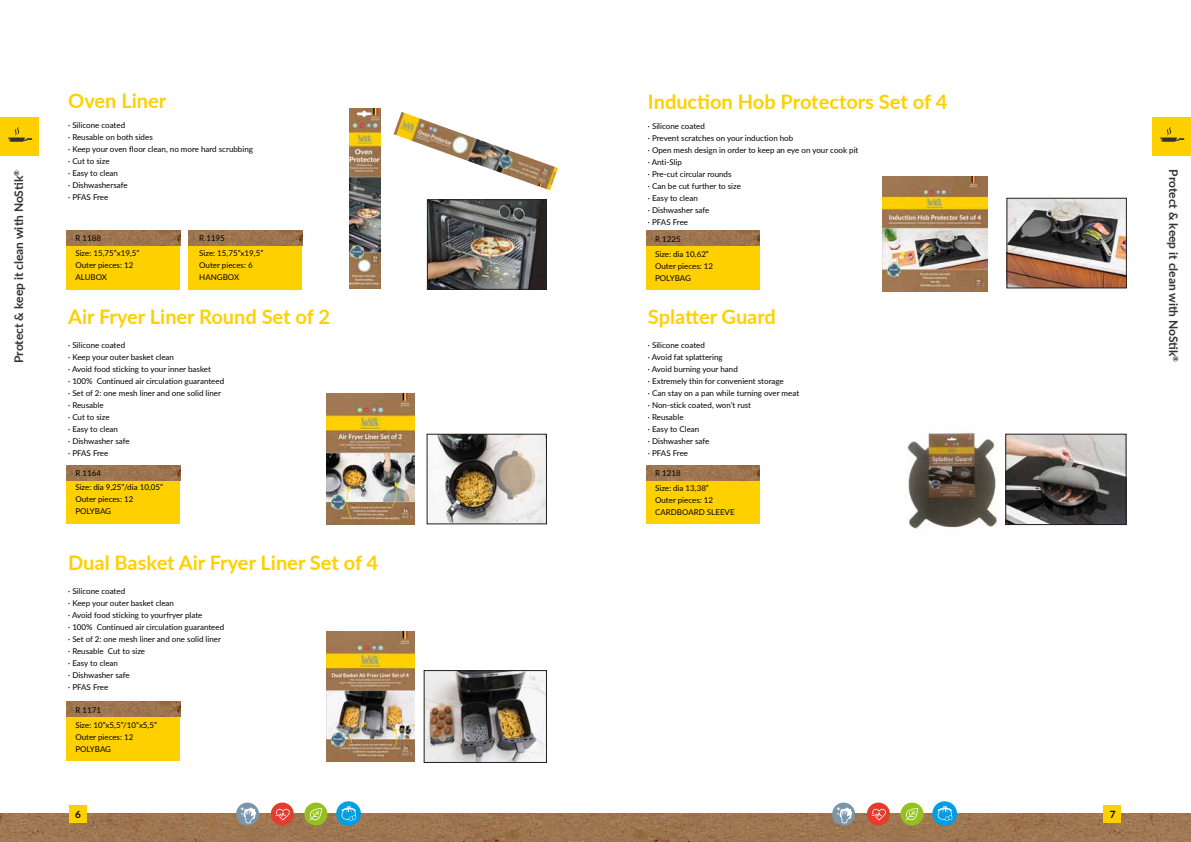
<style>
.page{position:relative;width:1191px;height:842px;background:#fff}
.page>*{position:absolute;margin:0;border:0;box-sizing:border-box;transform-origin:0 0}
.t1{font:700 20px "Lato";color:#ffd000}
.t2{font:700 12px "Lato";color:#333232}
.t3{font:700 10px "Lato";color:#000}
.t4{font:8px/12px "Lato";color:#000}
</style>
<div class="page">
<svg style="left:0;top:814px;width:1191px;height:28px;background:#9d7550"></svg>
<div style="left:69px;top:805px;width:18px;height:17px;background:#ffd000"></div>
<div style="left:1103px;top:805px;width:17px;height:17px;background:#ffd000"></div>
<div style="left:0;top:117px;width:39px;height:39px;background:#ffd000"></div>
<div style="left:1152px;top:117px;width:39px;height:39px;background:#ffd000"></div>
<svg style="left:8px;top:127px;width:24px;height:15px"></svg>
<svg style="left:1160px;top:127px;width:24px;height:15px"></svg>
<div style="left:304px;top:802px;width:23px;height:24px;background:#95c11f;border-radius:50%"></div>
<svg style="left:309px;top:808px;width:13px;height:12px"></svg>
<div style="left:271px;top:802px;width:23px;height:24px;background:#e63c2e;border-radius:50%"></div>
<svg style="left:275px;top:809px;width:15px;height:11px"></svg>
<svg style="left:236px;top:802px;width:23px;height:24px"></svg>
<svg style="left:240px;top:806px;width:17px;height:17px"></svg>
<div style="left:336px;top:801px;width:25px;height:25px;background:#009fe3;border-radius:50%"></div>
<svg style="left:341px;top:806px;width:16px;height:15px"></svg>
<div style="left:900px;top:802px;width:23px;height:24px;background:#95c11f;border-radius:50%"></div>
<svg style="left:905px;top:808px;width:13px;height:12px"></svg>
<div style="left:867px;top:802px;width:23px;height:24px;background:#e63c2e;border-radius:50%"></div>
<svg style="left:871px;top:809px;width:15px;height:11px"></svg>
<svg style="left:832px;top:802px;width:23px;height:24px"></svg>
<svg style="left:836px;top:806px;width:17px;height:17px"></svg>
<div style="left:932px;top:801px;width:25px;height:25px;background:#009fe3;border-radius:50%"></div>
<svg style="left:937px;top:806px;width:15px;height:15px"></svg>
<div style="left:67px;top:480px;width:113px;height:44px;background:#ffd000"></div>
<div style="left:646px;top:480px;width:114px;height:44px;background:#ffd000"></div>
<div style="left:67px;top:246px;width:113px;height:43px;background:#ffd000"></div>
<div style="left:189px;top:246px;width:113px;height:43px;background:#ffd000"></div>
<div style="left:646px;top:246px;width:114px;height:43px;background:#ffd000"></div>
<div style="left:67px;top:716px;width:113px;height:45px;background:#ffd000"></div>
<img style="left:1007px;top:436px;width:117px;height:87px">
<div style="left:1005px;top:434px;width:121px;height:91px;border:1px solid #1f2020"></div>
<img style="left:434px;top:436px;width:110px;height:86px">
<div style="left:427px;top:434px;width:119px;height:90px;border:1px solid #1f2020"></div>
<img style="left:429px;top:202px;width:115px;height:85px">
<div style="left:427px;top:200px;width:119px;height:89px;border:1px solid #1f2020"></div>
<img style="left:393px;top:112px;width:165px;height:78px">
<img style="left:426px;top:672px;width:118px;height:89px">
<div style="left:424px;top:670px;width:122px;height:93px;border:1px solid #1f2020"></div>
<img style="left:1008px;top:200px;width:116px;height:86px">
<div style="left:1006px;top:198px;width:120px;height:90px;border:1px solid #1f2020"></div>
<img style="left:883px;top:176px;width:104px;height:115px">
<img style="left:349px;top:108px;width:31px;height:181px">
<img style="left:326px;top:394px;width:89px;height:130px">
<img style="left:326px;top:632px;width:89px;height:130px">
<img style="left:905px;top:431px;width:93px;height:98px">
<div style="left:67px;top:230px;width:113px;height:16px;background:#9d764f"></div>
<div style="left:189px;top:230px;width:113px;height:16px;background:#9d764f"></div>
<div style="left:646px;top:230px;width:114px;height:16px;background:#9d764f"></div>
<div style="left:646px;top:465px;width:114px;height:15px;background:#9d764f"></div>
<div style="left:67px;top:465px;width:113px;height:15px;background:#9d764f"></div>
<div style="left:67px;top:701px;width:113px;height:15px;background:#9d764f"></div>
<h1 class="t1" style="left:68px;top:86px;width:100px">Oven Liner</h1>
<h1 class="t1" style="left:648px;top:87px;width:301px">Induction Hob Protectors Set of 4</h1>
<p class="t4" style="left:68px;top:119px;width:186px">· Silicone coated<br>· Reusable on both sides<br>· Keep your oven floor clean, no more hard scrubbing · Cut to size<br>· Easy to clean<br>· Dishwashersafe<br>· PFAS Free</p>
<p class="t4" style="left:648px;top:119px;width:212px">· Silicone coated<br>· Prevent scratches on your induction hob<br>· Open mesh design in order to keep an eye on your cook pit · Anti-Slip<br>· Pre-cut circular rounds<br>· Can be cut further to size<br>· Easy to clean<br>· Dishwasher safe<br>· PFAS Free</p>
<h2 class="t2" style="left:10px;top:363px;width:194px;rotate:-90deg">Protect &amp; keep it clean with NoStik<sup>®</sup></h2>
<h2 class="t2" style="left:1182px;top:169px;width:194px;rotate:90deg">Protect &amp; keep it clean with NoStik<sup>®</sup></h2>
<p class="t4" style="left:199px;top:230px;width:65px;line-height:14.8px">R 1195<br>Size: 15,75”x19,5”</p>
<p class="t4" style="left:199px;top:259px;width:55px">Outer pieces: 6<br>HANGBOX</p>
<p class="t4" style="left:75px;top:230px;width:65px;line-height:14.8px">R 1188<br>Size: 15,75”x19,5”</p>
<p class="t4" style="left:75px;top:259px;width:60px">Outer pieces: 12<br>ALUBOX</p>
<p class="t4" style="left:655px;top:231px;width:55px;line-height:14.8px">R 1225<br>Size: dia 10,62”</p>
<p class="t4" style="left:655px;top:259px;width:60px">Outer pieces: 12<br>POLYBAG</p>
<h1 class="t1" style="left:68px;top:302px;width:263px">Air Fryer Liner Round Set of 2</h1>
<h1 class="t1" style="left:648px;top:302px;width:129px">Splatter Guard</h1>
<p class="t4" style="left:68px;top:338px;width:157px">· Silicone coated<br>· Keep your outer basket clean<br>· Avoid food sticking to your inner basket<br>· 100% Continued air circulation guaranteed · Set of 2: one mesh liner and one solid liner · Reusable<br>· Cut to size<br>· Easy to clean<br>· Dishwasher safe<br>· PFAS Free</p>
<p class="t4" style="left:648px;top:338px;width:153px">· Silicone coated<br>· Avoid fat splattering<br>· Avoid burning your hand<br>· Extremely thin for convenient storage<br>· Can stay on a pan while turning over meat · Non-stick coated, won’t rust<br>· Reusable<br>· Easy to Clean<br>· Dishwasher safe<br>· PFAS Free</p>
<p class="t4" style="left:75px;top:465px;width:89px;line-height:14.8px">R 1164<br>Size: dia 9,25”/dia 10,05”</p>
<p class="t4" style="left:75px;top:493px;width:60px">Outer pieces: 12<br>POLYBAG</p>
<h1 class="t1" style="left:68px;top:548px;width:311px">Dual Basket Air Fryer Liner Set of 4</h1>
<p class="t4" style="left:68px;top:585px;width:157px">· Silicone coated<br>· Keep your outer basket clean<br>· Avoid food sticking to yourfryer plate<br>· 100% Continued air circulation guaranteed · Set of 2: one mesh liner and one solid liner · Reusable Cut to size<br>· Easy to clean<br>· Dishwasher safe<br>· PFAS Free</p>
<p class="t4" style="left:75px;top:703px;width:83px;line-height:14.8px">R 1171<br>Size: 10”x5,5”/10”x5,5”</p>
<p class="t4" style="left:75px;top:731px;width:60px">Outer pieces: 12<br>POLYBAG</p>
<p class="t4" style="left:655px;top:466px;width:55px;line-height:14.8px">R 1218<br>Size: dia 13,38”</p>
<p class="t4" style="left:655px;top:494px;width:81px">Outer pieces: 12<br>CARDBOARD SLEEVE</p>
<p class="t3" style="left:75px;top:807px;width:7px">6</p>
<p class="t3" style="left:1109px;top:807px;width:7px">7</p>
</div>
